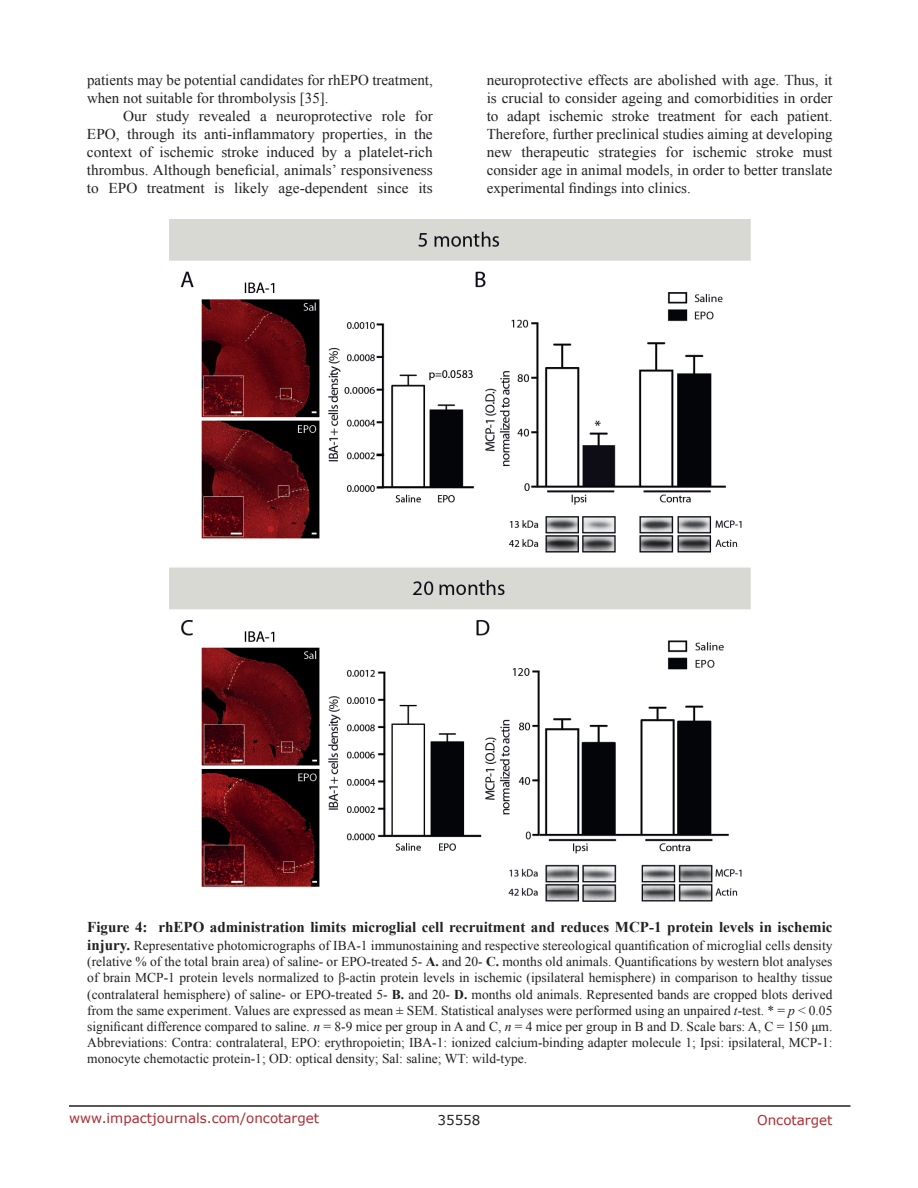
<style>
.page{position:relative;width:918px;height:1188px;background:#fff}
.page>*{position:absolute;margin:0;border:0;box-sizing:border-box;transform-origin:0 0}
.t1{font:15px/18px "Times New Roman";color:#221f22;text-align:justify}
.t2{font:700 15px "Times New Roman";color:#221f22}
.t3{font:13.5px/16.2px "Times New Roman";color:#221f22;text-align:justify}
.t4{font:13.5px "Verdana";color:#ac2b31}
.t5{font:13.5px "Verdana";color:#221f22}
.s1{font-weight:700;font-size:15px}
.s2{font-weight:700}
.s3{font-style:italic}
</style>
<div class="page">
<hr style="left:69px;top:1105px;width:781px;height:2px;background:#231f20">
<img style="left:169px;top:220px;width:582px;height:682px">
<p class="t1" style="left:87px;top:71px;width:347px">patients may be potential candidates for rhEPO treatment, when not suitable for thrombolysis [35].</p>
<p class="t1" style="left:87px;top:107px;width:347px;text-indent:36px">Our study revealed a neuroprotective role for EPO, through its anti-inflammatory properties, in the context of ischemic stroke induced by a platelet-rich thrombus. Although beneficial, animals’ responsiveness to EPO treatment is likely age-dependent since its</p>
<p class="t1" style="left:487px;top:71px;width:347px">neuroprotective effects are abolished with age. Thus, it is crucial to consider ageing and comorbidities in order to adapt ischemic stroke treatment for each patient.<br>Therefore, further preclinical studies aiming at developing new therapeutic strategies for ischemic stroke must consider age in animal models, in order to better translate experimental findings into clinics.</p>
<p class="t2" style="left:87px;top:917px;width:747px">Figure 4: rhEPO administration limits microglial cell recruitment and reduces MCP-1 protein levels in ischemic</p>
<p class="t3" style="left:87px;top:937px;width:747px"><span class="s1">injury.</span> Representative photomicrographs of IBA-1 immunostaining and respective stereological quantification of microglial cells density (relative % of the total brain area) of saline- or EPO-treated 5- <span class="s2">A.</span> and 20- <span class="s2">C.</span> months old animals. Quantifications by western blot analyses of brain MCP-1 protein levels normalized to β-actin protein levels in ischemic (ipsilateral hemisphere) in comparison to healthy tissue (contralateral hemisphere) of saline- or EPO-treated 5- <span class="s2">B.</span> and 20- <span class="s2">D.</span> months old animals. Represented bands are cropped blots derived from the same experiment. Values are expressed as mean ± SEM. Statistical analyses were performed using an unpaired <span class="s3">t</span>-test. * = <span class="s3">p</span> &lt; 0.05 significant difference compared to saline. <span class="s3">n</span> = 8-9 mice per group in A and C, <span class="s3">n</span> = 4 mice per group in B and D. Scale bars: A, C = 150 μm.<br>Abbreviations: Contra: contralateral, EPO: erythropoietin; IBA-1: ionized calcium-binding adapter molecule 1; Ipsi: ipsilateral, MCP-1: monocyte chemotactic protein-1; OD: optical density; Sal: saline; WT: wild-type.</p>
<p class="t4" style="left:69px;top:1109px;width:252px">www.impactjournals.com/oncotarget</p>
<p class="t5" style="left:438px;top:1111px;width:44px">35558</p>
<p class="t4" style="left:757px;top:1111px;width:77px">Oncotarget</p>
</div>
